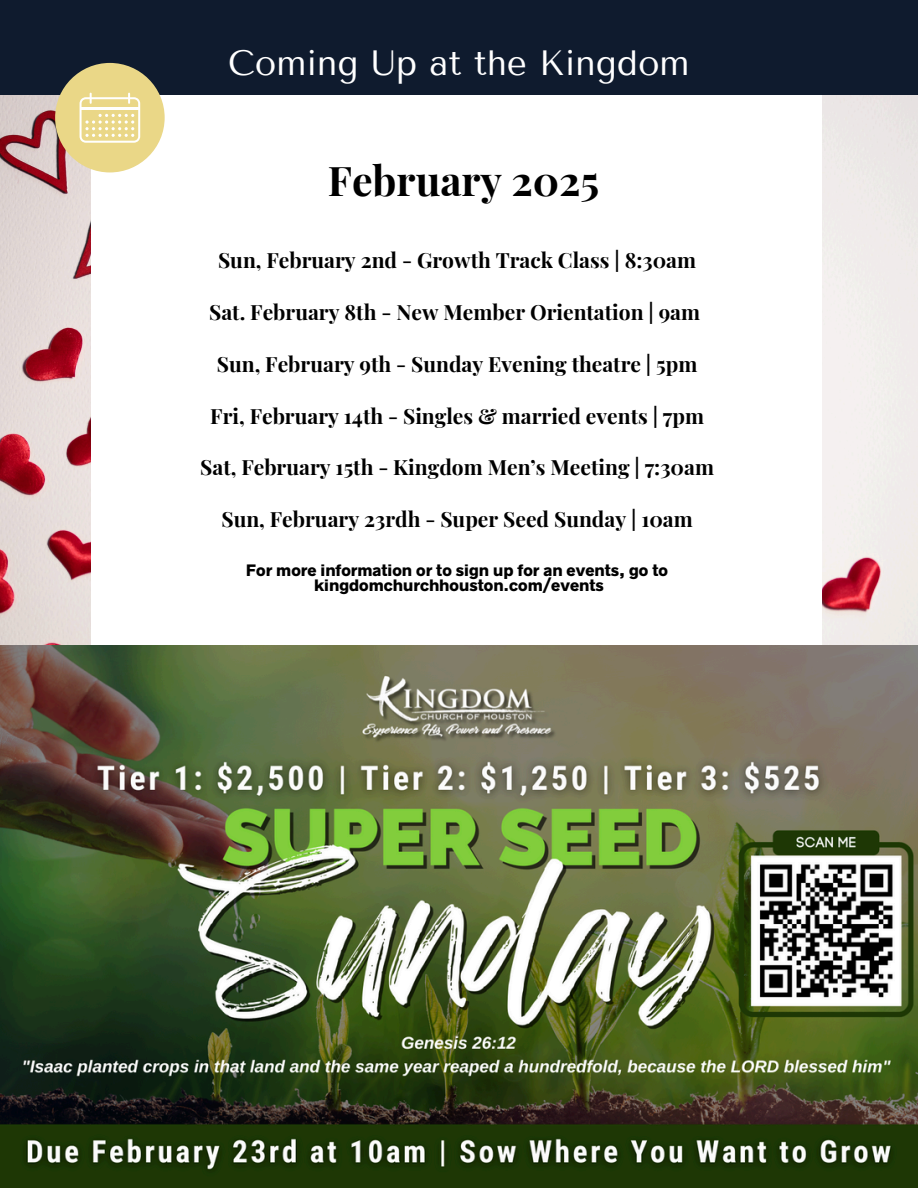
<style>
.page{position:relative;width:918px;height:1188px;background:#fff}
.page>*{position:absolute;margin:0;border:0;box-sizing:border-box;transform-origin:0 0}
.t1{font:700 40.95px "Playfair Display";color:#000}
.t2{font:34.95px "Tenor Sans";color:#fff}
.t3{font:700 21px "Playfair Display";color:#000}
.t4{font:800 14.85px "Radnika Next";color:#000}
</style>
<div class="page">
<img style="left:0;top:95px;width:918px;height:1093px">
<div style="left:92px;top:91px;width:730px;height:556px;background:#fff"></div>
<div style="left:0;top:0;width:918px;height:95px;background:#0f1b2e"></div>
<div style="left:55px;top:63px;width:109px;height:109px;background:#ead787;border-radius:50%"></div>
<svg style="left:80px;top:93px;width:60px;height:50px"></svg>
<h2 class="t2" style="left:228px;top:43px;width:463px">Coming Up at the Kingdom</h2>
<p class="t1" style="left:328px;top:152px;width:273px">February 2025</p>
<p class="t3" style="left:218px;top:246px;width:480px">Sun, February 2nd - Growth Track Class | 8:30am</p>
<p class="t3" style="left:209px;top:297px;width:492px">Sat. February 8th - New Member Orientation | 9am</p>
<p class="t3" style="left:217px;top:349px;width:482px">Sun, February 9th - Sunday Evening theatre | 5pm</p>
<p class="t3" style="left:210px;top:401px;width:495px">Fri, February 14th - Singles &amp; married events | 7pm</p>
<p class="t3" style="left:200px;top:453px;width:515px">Sat, February 15th - Kingdom Men’s Meeting | 7:30am</p>
<p class="t3" style="left:221px;top:504px;width:473px">Sun, February 23rdh - Super Seed Sunday | 10am</p>
<h1 class="t4" style="left:246px;top:562px;width:424px">For more information or to sign up for an events, go to</h1>
<p class="t4" style="left:314px;top:576px;width:291px">kingdomchurchhouston.com/events</p>
</div>
